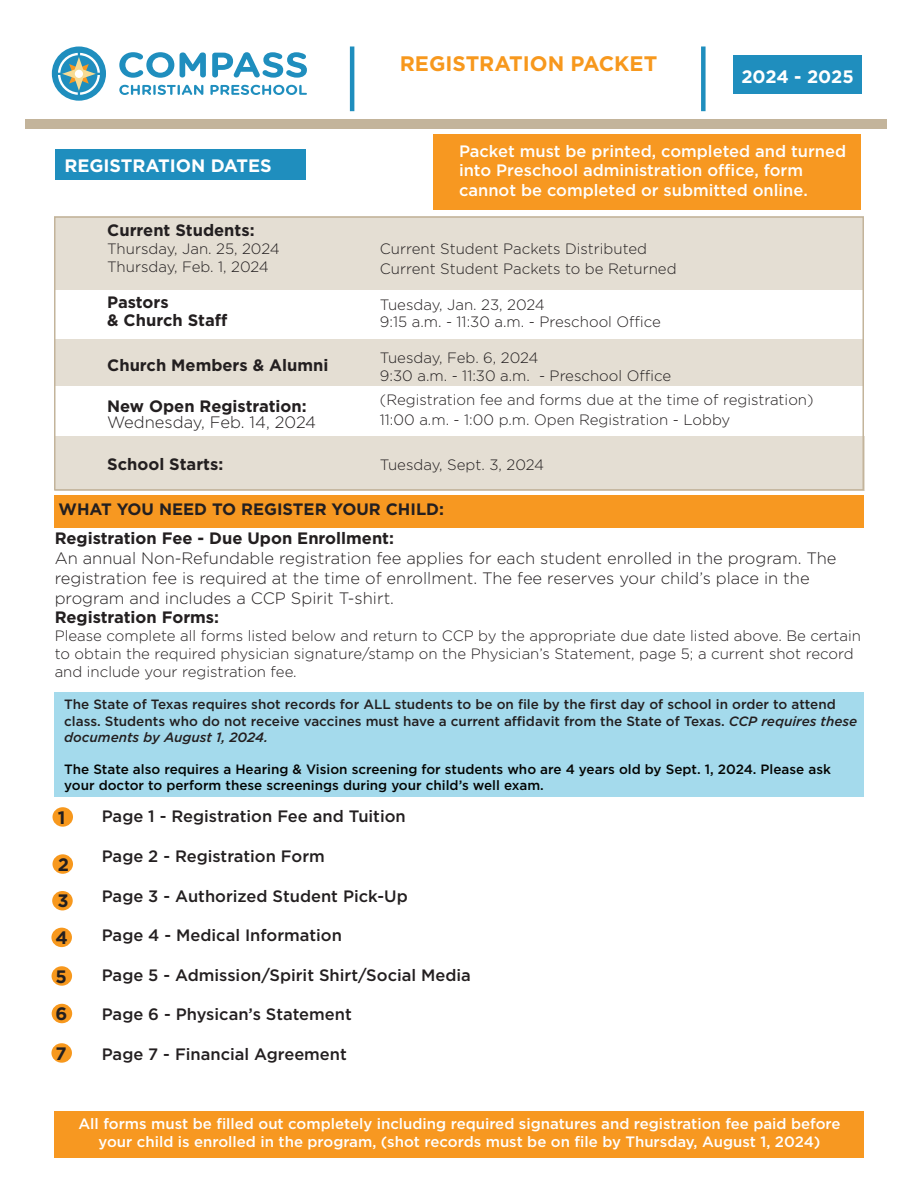
<style>
.page{position:relative;width:918px;height:1188px;background:#fff}
.page>*{position:absolute;margin:0;border:0;box-sizing:border-box;transform-origin:0 0}
.t1{font:700 21px "Gotham";color:#f7981d}
.t2{font:700 18px "Gotham";color:#fff}
.t3{font:700 18px "Gotham";color:#231f20}
.t4{font:300 16.5px/19.8px "Gotham";color:#231f20}
.t5{font:500 16.5px "Gotham";color:#231f20}
.t6{font:700 16.5px "Gotham";color:#231f20}
.t7{font:500 16.5px/19.8px "Gotham";color:#fff}
.t8{font:300 15px/18px "Gotham";color:#231f20}
.t9{font:500 15px/18px "Gotham";color:#fff;text-align:center}
.t10{font:500 13.5px/16.2px "Gotham";color:#231f20}
.t11{font:500 13.5px/16.2px "Gotham";color:#040503}
.s1{font-style:italic}
</style>
<div class="page">
<hr style="left:350px;top:46px;width:4px;height:65px;background:#1f8ebe">
<div style="left:25px;top:119px;width:862px;height:10px;background:#c3b49b"></div>
<div style="left:733px;top:55px;width:129px;height:39px;background:#1f8ebe"></div>
<svg style="left:119px;top:85px;width:84px;height:10px"></svg>
<svg style="left:210px;top:85px;width:97px;height:10px"></svg>
<svg style="left:119px;top:52px;width:55px;height:26px"></svg>
<svg style="left:180px;top:52px;width:26px;height:26px"></svg>
<svg style="left:212px;top:52px;width:95px;height:26px"></svg>
<div style="left:52px;top:47px;width:54px;height:54px;background:#1f8ebe;border-radius:50%"></div>
<svg style="left:58px;top:53px;width:42px;height:42px"></svg>
<div style="left:701px;top:46px;width:5px;height:65px;background:#1f8ebe"></div>
<div style="left:55px;top:436px;width:810px;height:55px;background:#e4ded3"></div>
<div style="left:55px;top:692px;width:809px;height:105px;background:#a4daec"></div>
<div style="left:55px;top:495px;width:809px;height:33px;background:#f79821"></div>
<div style="left:55px;top:340px;width:809px;height:46px;background:#e4ded3"></div>
<div style="left:55px;top:216px;width:809px;height:74px;background:#e4ded3"></div>
<div style="left:55px;top:149px;width:251px;height:31px;background:#1f8ebe"></div>
<div style="left:433px;top:135px;width:428px;height:75px;background:#f79821"></div>
<div style="left:54px;top:216px;width:810px;height:275px;border:2px solid #c3b49b"></div>
<div style="left:52px;top:807px;width:21px;height:20px;background:#f7981d;border-radius:50%"></div>
<div style="left:52px;top:854px;width:21px;height:20px;background:#f7981d;border-radius:50%"></div>
<div style="left:54px;top:1112px;width:810px;height:46px;background:#f79821"></div>
<div style="left:52px;top:891px;width:21px;height:19px;background:#f7981d;border-radius:50%"></div>
<div style="left:51px;top:928px;width:21px;height:19px;background:#f7981d;border-radius:50%"></div>
<div style="left:52px;top:966px;width:20px;height:20px;background:#f7981d;border-radius:50%"></div>
<div style="left:52px;top:1004px;width:20px;height:19px;background:#f7981d;border-radius:50%"></div>
<div style="left:51px;top:1043px;width:21px;height:20px;background:#f7981d;border-radius:50%"></div>
<p class="t2" style="left:64px;top:153px;width:209px">REGISTRATION DATES</p>
<h1 class="t1" style="left:400px;top:50px;width:259px">REGISTRATION PACKET</h1>
<p class="t2" style="left:741px;top:64px;width:114px">2024 - 2025</p>
<p class="t7" style="left:459px;top:141px;width:389px">Packet must be printed, completed and turned into Preschool administration office, form</p>
<p class="t7" style="left:459px;top:180px;width:350px">cannot be completed or submitted online.</p>
<p class="t6" style="left:107px;top:219px;width:149px">Current Students:</p>
<p class="t8" style="left:107px;top:239px;width:174px">Thursday, Jan. 25, 2024</p>
<p class="t8" style="left:107px;top:257px;width:163px">Thursday, Feb. 1, 2024</p>
<p class="t6" style="left:107px;top:291px;width:63px">Pastors</p>
<p class="t6" style="left:107px;top:309px;width:122px">&amp; Church Staff</p>
<p class="t6" style="left:107px;top:354px;width:223px">Church Members &amp; Alumni</p>
<p class="t6" style="left:107px;top:395px;width:201px">New Open Registration:</p>
<p class="t4" style="left:107px;top:412px;width:211px">Wednesday, Feb. 14, 2024</p>
<p class="t6" style="left:107px;top:453px;width:118px">School Starts:</p>
<p class="t8" style="left:380px;top:239px;width:269px">Current Student Packets Distributed</p>
<p class="t8" style="left:380px;top:259px;width:298px">Current Student Packets to be Returned</p>
<p class="t8" style="left:380px;top:296px;width:166px">Tuesday, Jan. 23, 2024</p>
<p class="t8" style="left:380px;top:312px;width:283px">9:15 a.m. - 11:30 a.m. - Preschool Office</p>
<p class="t8" style="left:380px;top:348px;width:160px">Tuesday, Feb. 6, 2024</p>
<p class="t8" style="left:380px;top:366px;width:293px">9:30 a.m. - 11:30 a.m. - Preschool Office</p>
<p class="t8" style="left:380px;top:390px;width:435px">(Registration fee and forms due at the time of registration)</p>
<p class="t8" style="left:380px;top:410px;width:352px">11:00 a.m. - 1:00 p.m. Open Registration - Lobby</p>
<p class="t8" style="left:380px;top:455px;width:166px">Tuesday, Sept. 3, 2024</p>
<p class="t6" style="left:58px;top:499px;width:387px">WHAT YOU NEED TO REGISTER YOUR CHILD:</p>
<p class="t6" style="left:55px;top:527px;width:341px">Registration Fee - Due Upon Enrollment:</p>
<p class="t4" style="left:55px;top:548px;width:783px">An annual Non-Refundable registration fee applies for each student enrolled in the program. The registration fee is required at the time of enrollment. The fee reserves your child’s place in the</p>
<p class="t4" style="left:55px;top:587px;width:341px">program and includes a CCP Spirit T-shirt.</p>
<p class="t6" style="left:55px;top:607px;width:166px">Registration Forms:</p>
<p class="t8" style="left:55px;top:627px;width:808px">Please complete all forms listed below and return to CCP by the appropriate due date listed above. Be certain to obtain the required physician signature/stamp on the Physician’s Statement, page 5; a current shot record and include your registration fee.</p>
<p class="t10" style="left:64px;top:696px;width:795px">The State of Texas requires shot records for ALL students to be on file by the first day of school in order to attend class. Students who do not receive vaccines must have a current affidavit from the State of Texas. <span class="s1">CCP requires these documents by August 1, 2024.</span></p>
<p class="t11" style="left:64px;top:761px;width:768px">The State also requires a Hearing &amp; Vision screening for students who are 4 years old by Sept. 1, 2024. Please ask your doctor to perform these screenings during your child’s well exam.</p>
<p class="t3" style="left:58px;top:805px;width:9px">1</p>
<p class="t3" style="left:58px;top:852px;width:13px">2</p>
<p class="t5" style="left:102px;top:806px;width:306px">Page 1 - Registration Fee and Tuition</p>
<p class="t5" style="left:102px;top:845px;width:225px">Page 2 - Registration Form</p>
<p class="t5" style="left:102px;top:885px;width:307px">Page 3 - Authorized Student Pick-Up</p>
<p class="t5" style="left:102px;top:925px;width:242px">Page 4 - Medical Information</p>
<p class="t5" style="left:102px;top:964px;width:371px">Page 5 - Admission/Spirit Shirt/Social Media</p>
<p class="t5" style="left:102px;top:1004px;width:252px">Page 6 - Physican’s Statement</p>
<p class="t5" style="left:102px;top:1043px;width:247px">Page 7 - Financial Agreement</p>
<p class="t3" style="left:58px;top:889px;width:13px">3</p>
<p class="t3" style="left:55px;top:926px;width:14px">4</p>
<p class="t3" style="left:55px;top:964px;width:13px">5</p>
<p class="t3" style="left:56px;top:1002px;width:13px">6</p>
<p class="t3" style="left:55px;top:1041px;width:13px">7</p>
<p class="t9" style="left:78px;top:1115px;width:764px">All forms must be fi lled out completely including required signatures and registration fee paid before your child is enrolled in the program, (shot records must be on fi le by Thursday, August 1, 2024)</p>
</div>
